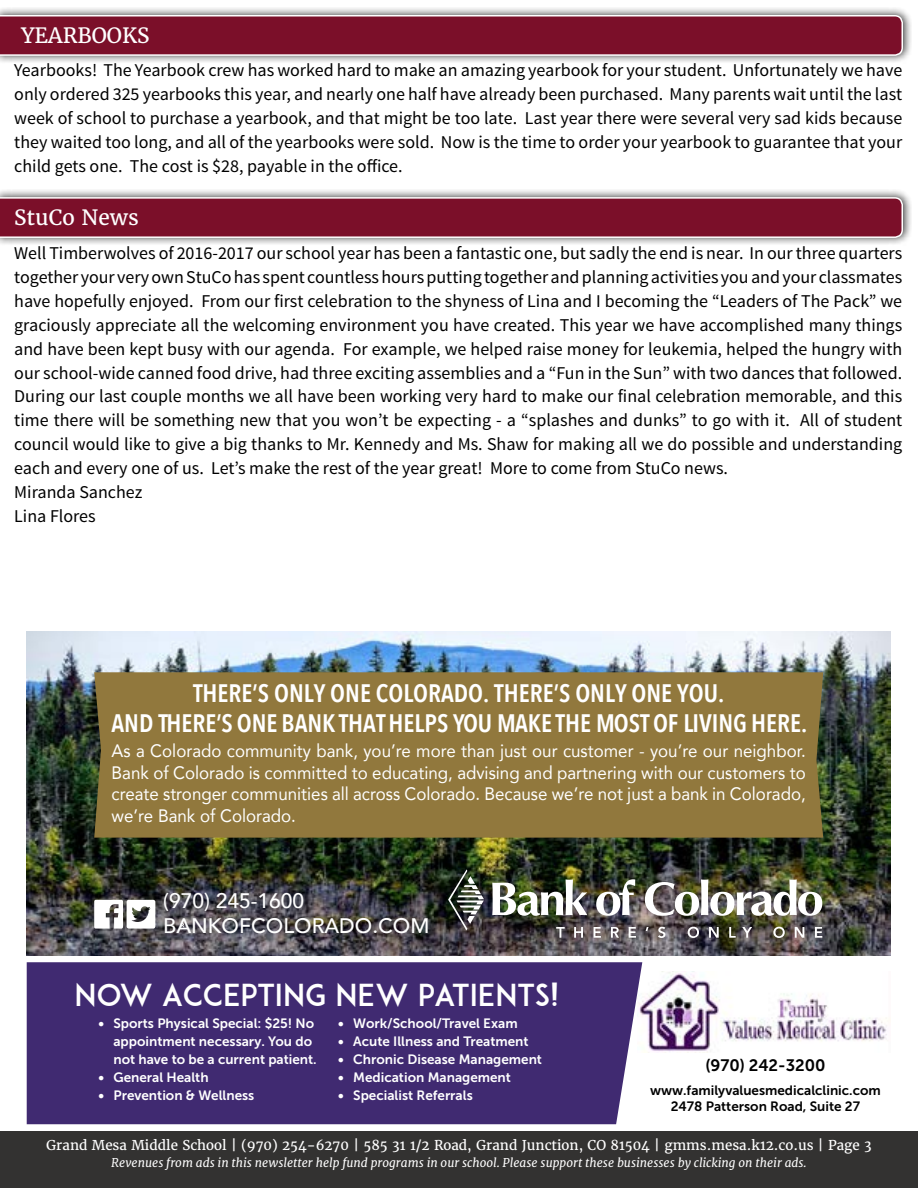
<style>
.page{position:relative;width:918px;height:1188px;background:#fff}
.page>*{position:absolute;margin:0;border:0;box-sizing:border-box;transform-origin:0 0}
.t1{font:30px "ADAM.CGPRO";color:#fff}
.t2{font:600 25.2px "Avenir Next Condensed";color:#fff}
.t3{font:500 21px/25.2px "Avenir";color:#fff}
.t4{font:21px "Merriweather";color:#fff}
.t5{font:18px/24px "Source Sans Pro";color:#000;text-align:justify}
.t6{font:18px/21.6px "Avenir";color:#fff;text-align:justify;scale:.94 1}
.t7{font:16.5px "Museo Sans 700";color:#000}
.t8{font:13.5px/18px "Museo Sans 700";color:#fff}
.t9{font:13.5px "Merriweather";color:#fff}
.t10{font:13.5px/16.5px "Museo Sans 700";color:#000;text-align:center}
.t11{font:italic 12px "Merriweather";color:#fff}
</style>
<div class="page">
<div style="left:0;top:1131px;width:918px;height:57px;background:#333231"></div>
<img style="left:642px;top:971px;width:248px;height:82px">
<div style="left:27px;top:962px;width:615px;height:162px;background:#402a71"></div>
<div style="left:0;top:7px;width:912px;height:57px;background:#000;opacity:.75"></div>
<svg style="left:0;top:14px;width:904px;height:43px;background:#86273e"></svg>
<img style="left:27px;top:632px;width:864px;height:324px">
<div style="left:94px;top:672px;width:729px;height:166px;background:#91783d"></div>
<svg style="left:448px;top:869px;width:36px;height:61px;background:#50554e"></svg>
<img style="left:492px;top:879px;width:95px;height:37px">
<svg style="left:596px;top:879px;width:39px;height:37px"></svg>
<img style="left:645px;top:879px;width:177px;height:37px">
<svg style="left:556px;top:927px;width:9px;height:11px"></svg>
<svg style="left:574px;top:927px;width:9px;height:11px"></svg>
<svg style="left:594px;top:927px;width:7px;height:11px"></svg>
<svg style="left:611px;top:927px;width:8px;height:11px"></svg>
<svg style="left:629px;top:927px;width:7px;height:11px"></svg>
<svg style="left:646px;top:927px;width:3px;height:4px"></svg>
<svg style="left:658px;top:927px;width:7px;height:11px"></svg>
<svg style="left:688px;top:927px;width:11px;height:11px"></svg>
<svg style="left:709px;top:927px;width:10px;height:11px"></svg>
<svg style="left:729px;top:927px;width:7px;height:11px"></svg>
<svg style="left:742px;top:927px;width:10px;height:11px"></svg>
<svg style="left:773px;top:927px;width:12px;height:11px"></svg>
<svg style="left:795px;top:927px;width:9px;height:11px"></svg>
<svg style="left:815px;top:927px;width:7px;height:11px"></svg>
<svg style="left:181px;top:923px;width:3px;height:4px"></svg>
<svg style="left:94px;top:900px;width:61px;height:29px"></svg>
<div style="left:0;top:189px;width:912px;height:57px;background:#000;opacity:.75"></div>
<svg style="left:0;top:196px;width:904px;height:43px;background:#86273e"></svg>
<p class="t4" style="left:21px;top:22px;width:130px">YEARBOOKS</p>
<p class="t5" style="left:14px;top:59px;width:890px">Yearbooks! The Yearbook crew has worked hard to make an amazing yearbook for your student. Unfortunately we have only ordered 325 yearbooks this year, and nearly one half have already been purchased. Many parents wait until the last week of school to purchase a yearbook, and that might be too late. Last year there were several very sad kids because they waited too long, and all of the yearbooks were sold. Now is the time to order your yearbook to guarantee that your child gets one. The cost is $28, payable in the office.</p>
<p class="t4" style="left:14px;top:204px;width:126px">StuCo News</p>
<p class="t5" style="left:14px;top:241px;width:890px;text-align:left">Well Timberwolves of 2016-2017 our school year has been a fantastic one, but sadly the end is near. In our three quarters together your very own StuCo has spent countless hours putting together and planning activities you and your classmates have hopefully enjoyed. From our first celebration to the shyness of Lina and I becoming the “Leaders of The Pack” we graciously appreciate all the welcoming environment you have created. This year we have accomplished many things and have been kept busy with our agenda. For example, we helped raise money for leukemia, helped the hungry with our school-wide canned food drive, had three exciting assemblies and a “Fun in the Sun” with two dances that followed.<br>During our last couple months we all have been working very hard to make our final celebration memorable, and this time there will be something new that you won’t be expecting - a “splashes and dunks” to go with it. All of student council would like to give a big thanks to Mr. Kennedy and Ms. Shaw for making all we do possible and understanding each and every one of us. Let’s make the rest of the year great! More to come from StuCo news.<br>Miranda Sanchez<br>Lina Flores</p>
<h2 class="t2" style="left:193px;top:672px;width:533px">THERE’S ONLY ONE COLORADO. THERE’S ONLY ONE YOU.</h2>
<h2 class="t2" style="left:112px;top:701px;width:697px">AND THERE’S ONE BANK THAT HELPS YOU MAKE THE MOST OF LIVING HERE.</h2>
<p class="t6" style="left:112px;top:739px;width:740px">As a Colorado community bank, you’re more than just our customer - you’re our neighbor.<br>Bank of Colorado is committed to educating, advising and partnering with our customers to create stronger communities all across Colorado. Because we’re not just a bank in Colorado, we’re Bank of Colorado.</p>
<p class="t3" style="left:163px;top:887px;width:268px">(970) 245-1600<br>BANKOFCOLORADO.COM</p>
<h1 class="t1" style="left:74px;top:977px;width:486px">NOW ACCEPTING NEW PATIENTS!</h1>
<p class="t8" style="left:113px;top:1015px;width:205px;text-indent:-15px">• Sports Physical Special: $25! No appointment necessary. You do not have to be a current patient.</p>
<p class="t8" style="left:98px;top:1069px;width:112px">• General Health</p>
<p class="t8" style="left:98px;top:1087px;width:157px">• Prevention &amp; Wellness</p>
<p class="t8" style="left:338px;top:1015px;width:181px">• Work/School/Travel Exam</p>
<p class="t8" style="left:338px;top:1033px;width:192px">• Acute Illness and Treatment</p>
<p class="t8" style="left:338px;top:1051px;width:205px">• Chronic Disease Management</p>
<p class="t8" style="left:338px;top:1069px;width:174px">• Medication Management</p>
<p class="t8" style="left:338px;top:1087px;width:136px">• Specialist Referrals</p>
<p class="t7" style="left:705px;top:1056px;width:122px">(970) 242-3200</p>
<p class="t10" style="left:650px;top:1082px;width:232px">www.familyvaluesmedicalclinic.com<br>2478 Patterson Road, Suite 27</p>
<p class="t9" style="left:46px;top:1137px;width:827px">Grand Mesa Middle School | (970) 254-6270 | 585 31 1/2 Road, Grand Junction, CO 81504 | gmms.mesa.k12.co.us | Page 3</p>
<p class="t11" style="left:111px;top:1155px;width:697px">Revenues from ads in this newsletter help fund programs in our school. Please support these businesses by clicking on their ads.</p>
</div>
